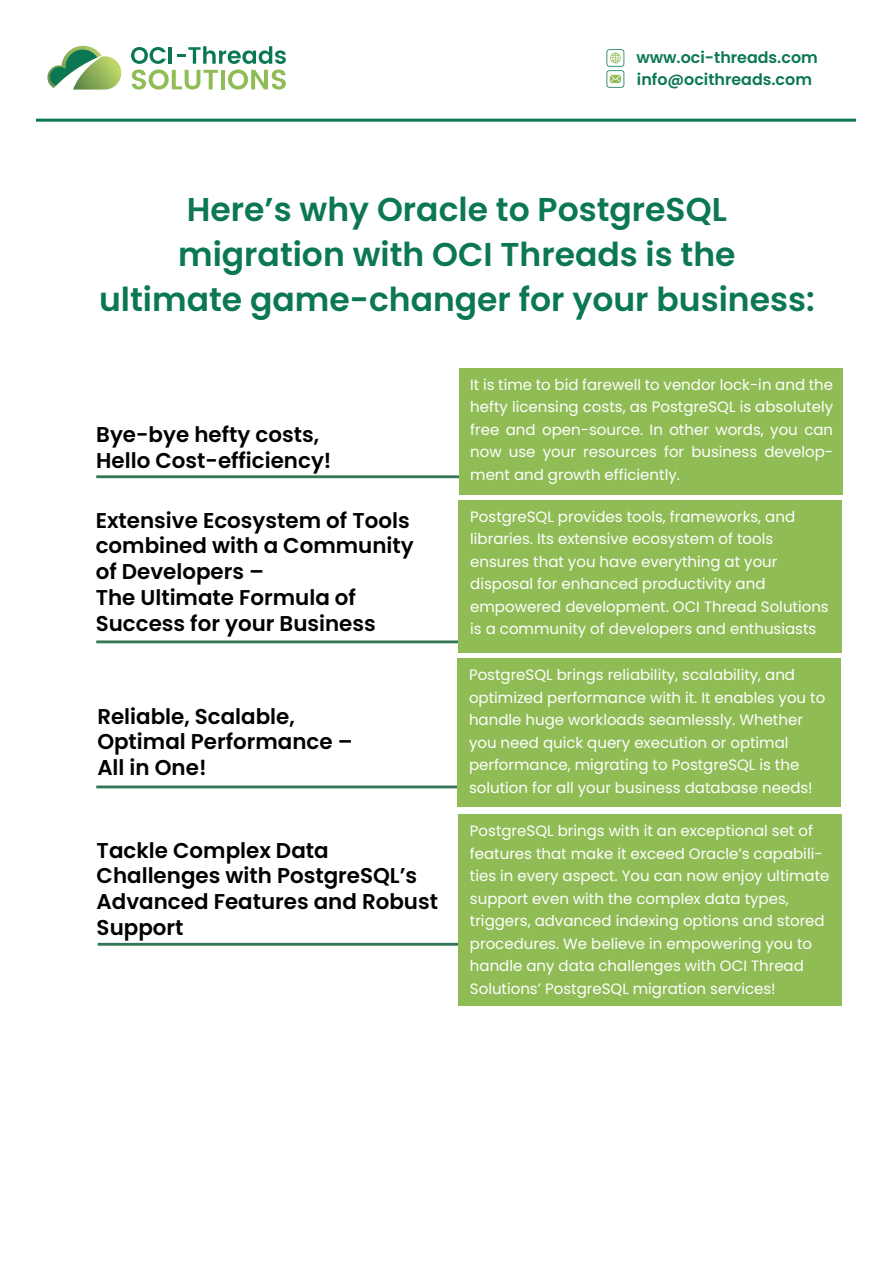
<style>
.page{position:relative;width:893px;height:1263px;background:#fff}
.page>*{position:absolute;margin:0;border:0;box-sizing:border-box;transform-origin:0 0}
.t1{font:600 33px/45px "Poppins";color:#0b7853;text-align:center}
.t2{font:600 21.45px/25.7px "Poppins";color:#000}
.t3{font:600 15.9px/22.2px "Poppins";color:#0b7853}
.t4{font:15px/22.5px "Poppins";color:#fff}
</style>
<div class="page">
<hr style="left:96px;top:475px;width:366px;height:3px;background:#347655">
<hr style="left:96px;top:640px;width:366px;height:3px;background:#347655">
<hr style="left:96px;top:785px;width:366px;height:3px;background:#347655">
<hr style="left:98px;top:943px;width:365px;height:3px;background:#347655">
<div style="left:459px;top:368px;width:383px;height:126px;background:#90bc56"></div>
<div style="left:458px;top:500px;width:384px;height:152px;background:#90bc56"></div>
<div style="left:457px;top:658px;width:383px;height:149px;background:#90bc56"></div>
<div style="left:458px;top:814px;width:383px;height:192px;background:#90bc56"></div>
<svg style="left:47px;top:46px;width:74px;height:44px"></svg>
<svg style="left:131px;top:47px;width:35px;height:17px"></svg>
<hr style="left:169px;top:47px;width:3px;height:17px;background:#0b7853">
<svg style="left:132px;top:70px;width:86px;height:20px"></svg>
<hr style="left:221px;top:70px;width:4px;height:19px;background:#90bc56">
<svg style="left:228px;top:70px;width:58px;height:20px"></svg>
<svg style="left:177px;top:46px;width:109px;height:18px"></svg>
<svg style="left:606px;top:49px;width:18px;height:39px"></svg>
<hr style="left:36px;top:119px;width:820px;height:3px;background:#0b7853">
<p class="t3" style="left:636px;top:46px;width:183px">www.oci-threads.com info@ocithreads.com</p>
<h1 class="t1" style="left:99px;top:187px;width:717px">Here’s why Oracle to PostgreSQL<br>migration with OCI Threads is the<br>ultimate game-changer for your business:</h1>
<h2 class="t2" style="left:96px;top:422px;width:237px">Bye-bye hefty costs,<br>Hello Cost-efficiency!</h2>
<p class="t4" style="left:470px;top:373px;width:364px;text-align:justify">It is time to bid farewell to vendor lock-in and the hefty licensing costs, as PostgreSQL is absolutely free and open-source. In other words, you can now use your resources for business develop&shy;ment and growth efficiently.</p>
<h2 class="t2" style="left:96px;top:508px;width:319px">Extensive Ecosystem of Tools combined with a Community of Developers –<br>The Ultimate Formula of<br>Success for your Business</h2>
<p class="t4" style="left:470px;top:505px;width:360px">PostgreSQL provides tools, frameworks, and libraries. Its extensive ecosystem of tools ensures that you have everything at your disposal for enhanced productivity and empowered development. OCI Thread Solutions is a community of developers and enthusiasts</p>
<h2 class="t2" style="left:97px;top:703px;width:257px">Reliable, Scalable,<br>Optimal Performance –<br>All in One!</h2>
<h2 class="t2" style="left:97px;top:837px;width:343px">Tackle Complex Data<br>Challenges with PostgreSQL’s<br>Advanced Features and Robust<br>Support</h2>
<p class="t4" style="left:469px;top:664px;width:358px">PostgreSQL brings reliability, scalability, and optimized performance with it. It enables you to handle huge workloads seamlessly. Whether you need quick query execution or optimal performance, migrating to PostgreSQL is the solution for all your business database needs!</p>
<p class="t4" style="left:470px;top:820px;width:361px">PostgreSQL brings with it an exceptional set of features that make it exceed Oracle’s capabili&shy;ties in every aspect. You can now enjoy ultimate support even with the complex data types, triggers, advanced indexing options and stored procedures. We believe in empowering you to handle any data challenges with OCI Thread Solutions’ PostgreSQL migration services!</p>
</div>
